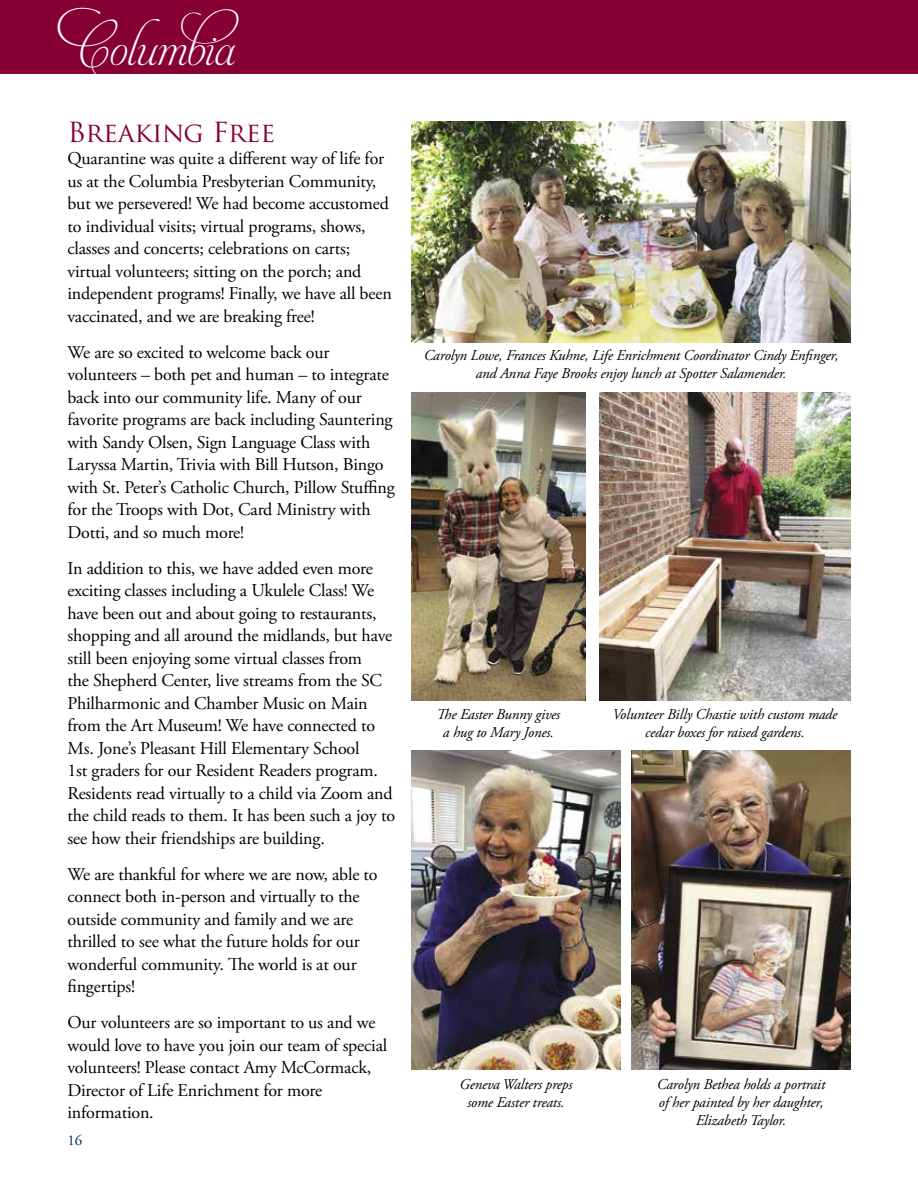
<style>
.page{position:relative;width:918px;height:1188px;background:#fff}
.page>*{position:absolute;margin:0;border:0;box-sizing:border-box;transform-origin:0 0}
.t1{font:39px "Aphrodite Slim Pro";letter-spacing:-.01em;color:#fff}
.t2{font:27px "Trajan Pro";letter-spacing:-.01em;color:#860034}
.t3{font:18px/22.5px "Adobe Garamond Pro";letter-spacing:-.01em;color:#000}
.t4{font:italic 15px/18px "Adobe Garamond Pro";letter-spacing:-.01em;color:#000;text-align:center}
.t5{font:15px "Adobe Garamond Pro";color:#023071}
</style>
<div class="page">
<div style="left:0;top:0;width:918px;height:73px;background:#860034"></div>
<img style="left:412px;top:122px;width:438px;height:220px">
<img style="left:600px;top:392px;width:250px;height:309px">
<img style="left:412px;top:392px;width:173px;height:309px">
<img style="left:412px;top:751px;width:208px;height:319px">
<img style="left:632px;top:751px;width:218px;height:319px">
<h1 class="t1" style="left:68px;top:28px;width:178px">Columbia</h1>
<h2 class="t2" style="left:68px;top:115px;width:209px">Breaking Free</h2>
<p class="t3" style="left:68px;top:148px;width:326px">Quarantine was quite a different way of life for us at the Columbia Presbyterian Community, but we persevered! We had become accustomed to individual visits; virtual programs, shows, classes and concerts; celebrations on carts; virtual volunteers; sitting on the porch; and independent programs! Finally, we have all been vaccinated, and we are breaking free!</p>
<p class="t3" style="left:68px;top:341px;width:329px">We are so excited to welcome back our volunteers – both pet and human – to integrate back into our community life. Many of our favorite programs are back including Sauntering with Sandy Olsen, Sign Language Class with Laryssa Martin, Trivia with Bill Hutson, Bingo with St. Peter’s Catholic Church, Pillow Stuffing for the Troops with Dot, Card Ministry with Dotti, and so much more!</p>
<p class="t3" style="left:68px;top:557px;width:329px">In addition to this, we have added even more exciting classes including a Ukulele Class! We have been out and about going to restaurants, shopping and all around the midlands, but have still been enjoying some virtual classes from<br>the Shepherd Center, live streams from the SC Philharmonic and Chamber Music on Main from the Art Museum! We have connected to Ms. Jone’s Pleasant Hill Elementary School<br>1st graders for our Resident Readers program.<br>Residents read virtually to a child via Zoom and the child reads to them. It has been such a joy to see how their friendships are building.</p>
<p class="t3" style="left:68px;top:863px;width:312px">We are thankful for where we are now, able to connect both in-person and virtually to the outside community and family and we are thrilled to see what the future holds for our wonderful community. The world is at our fingertips!</p>
<p class="t3" style="left:68px;top:1012px;width:321px">Our volunteers are so important to us and we would love to have you join our team of special volunteers! Please contact Amy McCormack, Director of Life Enrichment for more information.</p>
<p class="t5" style="left:68px;top:1131px;width:16px">16</p>
<p class="t4" style="left:424px;top:346px;width:416px">Carolyn Lowe, Frances Kuhne, Life Enrichment Coordinator Cindy Enfinger, and Anna Faye Brooks enjoy lunch at Spotter Salamender.</p>
<p class="t4" style="left:437px;top:706px;width:125px">The Easter Bunny gives a hug to Mary Jones.</p>
<p class="t4" style="left:613px;top:706px;width:226px">Volunteer Billy Chastie with custom made cedar boxes for raised gardens.</p>
<p class="t4" style="left:460px;top:1075px;width:114px">Geneva Walters preps some Easter treats.</p>
<p class="t4" style="left:657px;top:1075px;width:170px">Carolyn Bethea holds a portrait of her painted by her daughter,<br>Elizabeth Taylor.</p>
</div>
